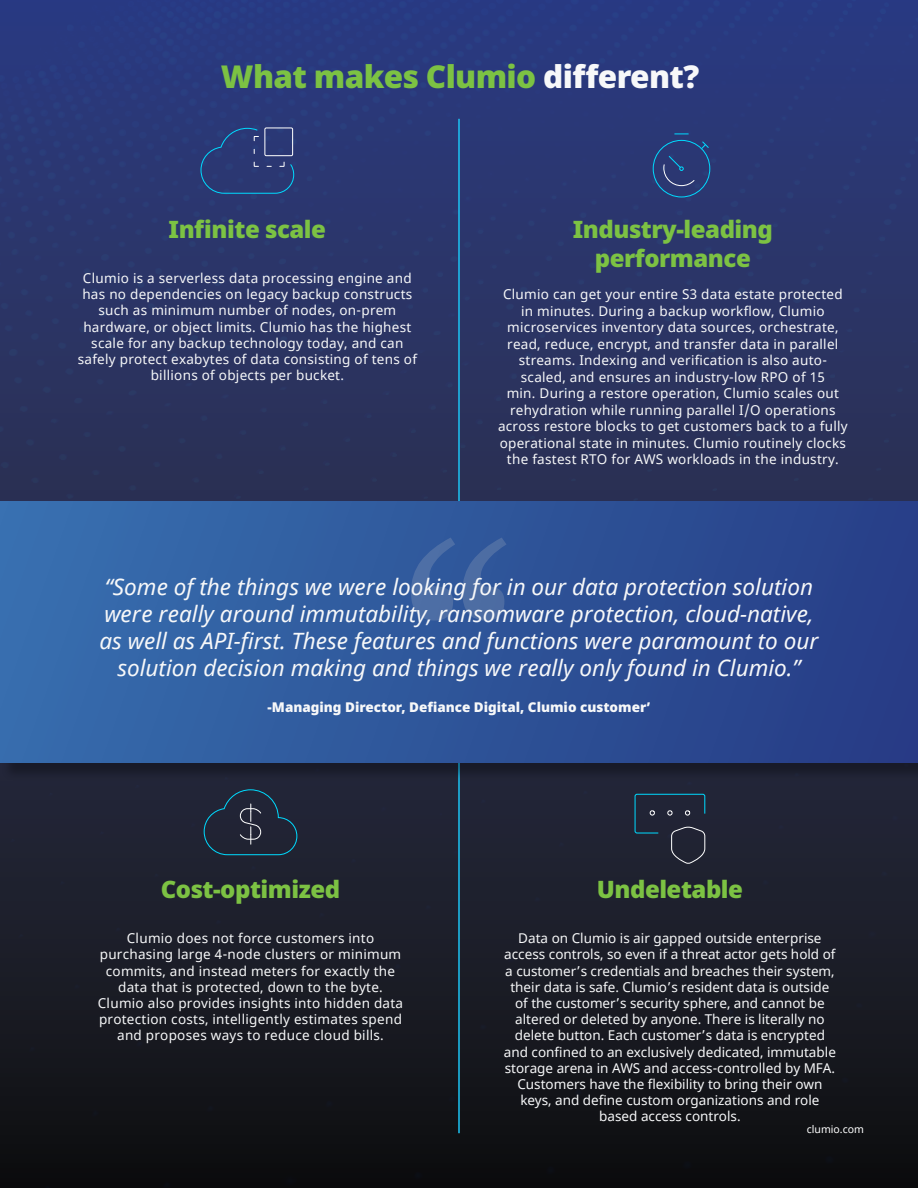
<style>
.page{position:relative;width:918px;height:1188px;background:#fff}
.page>*{position:absolute;margin:0;border:0;box-sizing:border-box;transform-origin:0 0}
.t1{font:298.5px "Marion";color:#cccccb}
.t2{font:900 31.5px "Noto Sans";letter-spacing:-.02em;color:#7cc243}
.t3{font:900 24px/28.8px "Noto Sans";letter-spacing:-.02em;color:#7cc243;text-align:center}
.t4{font:italic 22.5px/27px "Noto Sans";color:#f7f8f9;text-align:center}
.t5{font:13.5px/16.2px "Noto Sans";letter-spacing:.02em;color:#f7f8f9;text-align:center}
.t6{font:13.5px/16.2px "Noto Sans";color:#f7f8f9;text-align:center}
.t7{font:900 13.5px "Noto Sans";color:#f7f8f9}
.t8{font:10.5px "Noto Sans";color:#fff}
.s1{color:#f7f8f9}
</style>
<div class="page">
<img style="left:0;top:0;width:918px;height:1188px">
<svg style="left:674px;top:134px;width:15px;height:1px"></svg>
<div style="left:653px;top:140px;width:57px;height:57px;border:1px solid #00dbff;border-radius:50%"></div>
<svg style="left:701px;top:141px;width:8px;height:8px"></svg>
<svg style="left:663px;top:155px;width:32px;height:31px"></svg>
<svg style="left:635px;top:794px;width:70px;height:70px;background:#262e3e"></svg>
<svg style="left:201px;top:128px;width:93px;height:66px;background:#2b3f79"></svg>
<div style="left:265px;top:128px;width:28px;height:28px;border:1px solid #fff"></div>
<svg style="left:204px;top:789px;width:93px;height:66px;background:#232e40"></svg>
<hr style="left:458px;top:119px;width:2px;height:407px;background:#1cc4f4">
<hr style="left:458px;top:759px;width:2px;height:374px;background:#1cc4f4">
<div style="left:1px;top:504px;width:917px;height:278px;background:#1c1f2e"></div>
<div style="left:0;top:502px;width:918px;height:261px;background:linear-gradient(to right,#376faf,#273c86)"></div>
<h2 class="t2" style="left:221px;top:52px;width:480px">What makes Clumio <span class="s1">different?</span></h2>
<h3 class="t3" style="left:169px;top:215px;width:159px">Infinite scale</h3>
<p class="t5" style="left:78px;top:270px;width:341px">Clumio is a serverless data processing engine and has no dependencies on legacy backup constructs such as minimum number of nodes, on-prem hardware, or object limits. Clumio has the highest scale for any backup technology today, and can safely protect exabytes of data consisting of tens of billions of objects per bucket.</p>
<h3 class="t3" style="left:573px;top:215px;width:202px">Industry-leading performance</h3>
<p class="t5" style="left:498px;top:287px;width:351px">Clumio can get your entire S3 data estate protected in minutes. During a backup workflow, Clumio microservices inventory data sources, orchestrate, read, reduce, encrypt, and transfer data in parallel streams. Indexing and verification is also auto&shy;scaled, and ensures an industry-low RPO of 15<br>min. During a restore operation, Clumio scales out rehydration while running parallel I/O operations across restore blocks to get customers back to a fully operational state in minutes. Clumio routinely clocks the fastest RTO for AWS workloads in the industry.</p>
<h1 class="t1" style="left:401px;top:469px;width:117px">“</h1>
<p class="t4" style="left:100px;top:573px;width:720px">“Some of the things we were looking for in our data protection solution were really around immutability, ransomware protection, cloud-native, as well as API-first. These features and functions were paramount to our solution decision making and things we really only found in Clumio.”</p>
<p class="t7" style="left:268px;top:697px;width:384px">-Managing Director, Defiance Digital, Clumio customer’</p>
<h3 class="t3" style="left:161px;top:875px;width:181px">Cost-optimized</h3>
<p class="t5" style="left:98px;top:931px;width:307px">Clumio does not force customers into purchasing large 4-node clusters or minimum commits, and instead meters for exactly the data that is protected, down to the byte.<br>Clumio also provides insights into hidden data protection costs, intelligently estimates spend and proposes ways to reduce cloud bills.</p>
<h3 class="t3" style="left:597px;top:875px;width:148px">Undeletable</h3>
<p class="t6" style="left:504px;top:931px;width:334px">Data on Clumio is air gapped outside enterprise access controls, so even if a threat actor gets hold of a customer’s credentials and breaches their system, their data is safe. Clumio’s resident data is outside of the customer’s security sphere, and cannot be altered or deleted by anyone. There is literally no delete button. Each customer’s data is encrypted and confined to an exclusively dedicated, immutable storage arena in AWS and access-controlled by MFA.<br>Customers have the flexibility to bring their own keys, and define custom organizations and role based access controls.</p>
<p class="t8" style="left:807px;top:1122px;width:59px">clumio.com</p>
</div>
